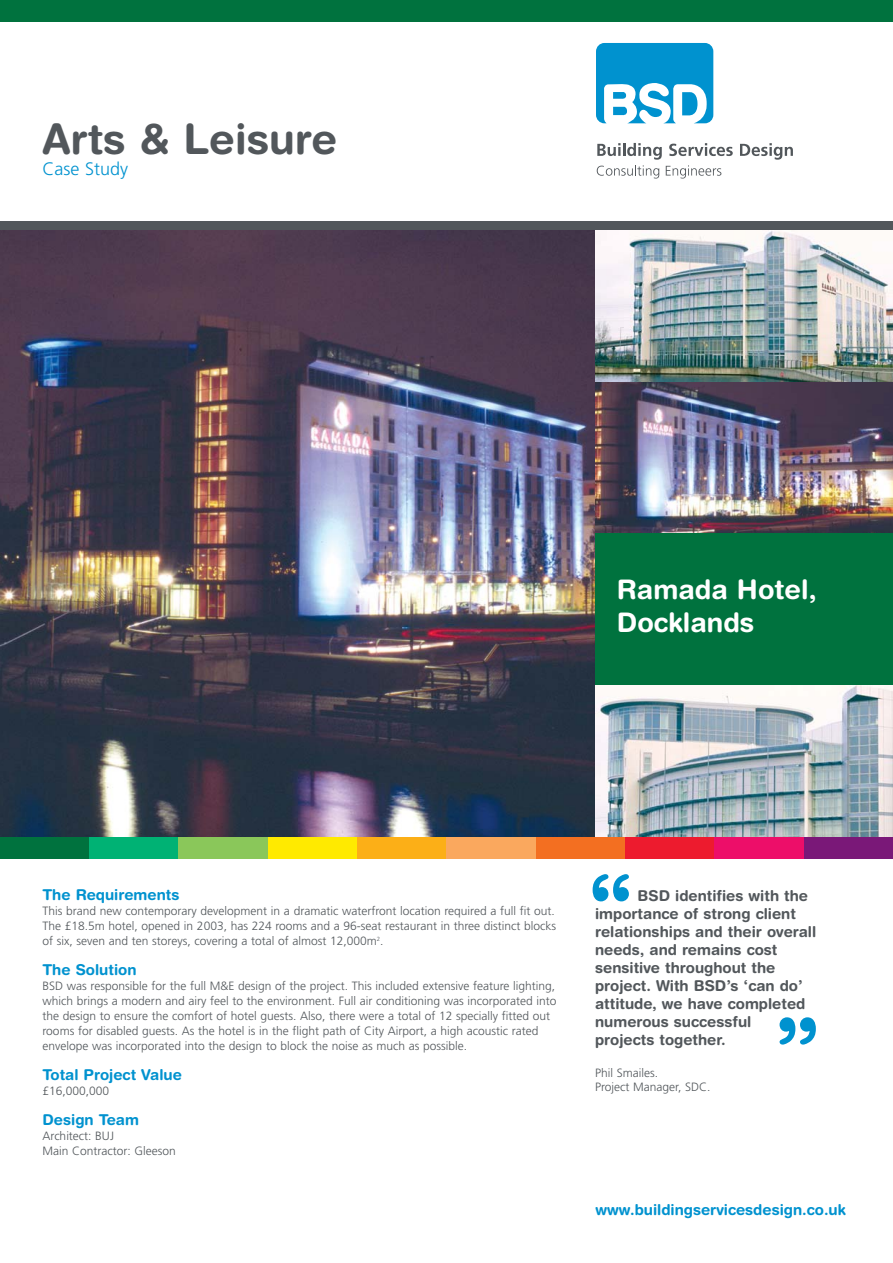
<style>
.page{position:relative;width:893px;height:1263px;background:#fff}
.page>*{position:absolute;margin:0;border:0;box-sizing:border-box;transform-origin:0 0}
.t1{font:700 90px "Helvetica Rounded";color:#0092cf}
.t2{font:700 42px "Helvetica Rounded";color:#52575b}
.t3{font:700 27px/32.4px "Helvetica Rounded";color:#fff}
.t4{font:300 18px "Frutiger";color:#0092cf}
.t5{font:700 15px/18px "Helvetica Rounded";color:#52575b}
.t6{font:700 15px "Helvetica Rounded";color:#0092cf}
.t7{font:300 12px/15px "Frutiger";color:#52575b}
</style>
<div class="page">
<img style="left:0;top:230px;width:595px;height:608px">
<img style="left:595px;top:382px;width:297px;height:152px">
<div style="left:595px;top:534px;width:297px;height:152px;background:#00723e"></div>
<img style="left:595px;top:686px;width:297px;height:152px">
<img style="left:595px;top:230px;width:297px;height:152px">
<div style="left:0;top:221px;width:892px;height:9px;background:#52575b"></div>
<svg style="left:740px;top:143px;width:52px;height:17px"></svg>
<svg style="left:596px;top:143px;width:136px;height:36px"></svg>
<svg style="left:596px;top:43px;width:117px;height:80px"></svg>
<div style="left:0;top:0;width:892px;height:21px;background:#00723e"></div>
<div style="left:0;top:838px;width:89px;height:21px;background:#00723e"></div>
<div style="left:89px;top:838px;width:90px;height:21px;background:#00b274"></div>
<div style="left:179px;top:838px;width:89px;height:21px;background:#8ac75a"></div>
<div style="left:268px;top:838px;width:89px;height:21px;background:#ffea00"></div>
<div style="left:357px;top:838px;width:89px;height:21px;background:#fcaf17"></div>
<div style="left:446px;top:838px;width:90px;height:21px;background:#faa85e"></div>
<div style="left:536px;top:838px;width:89px;height:21px;background:#f36f21"></div>
<div style="left:625px;top:838px;width:89px;height:21px;background:#ed1b2e"></div>
<div style="left:714px;top:838px;width:90px;height:21px;background:#ed0e69"></div>
<div style="left:804px;top:838px;width:88px;height:21px;background:#7a1878"></div>
<h2 class="t2" style="left:43px;top:123px;width:296px">Arts &amp; Leisure</h2>
<h3 class="t4" style="left:43px;top:162px;width:87px">Case Study</h3>
<h3 class="t3" style="left:617px;top:576px;width:201px">Ramada Hotel,<br>Docklands</h3>
<p class="t6" style="left:43px;top:890px;width:138px">The Requirements</p>
<p class="t7" style="left:43px;top:905px;width:515px">This brand new contemporary development in a dramatic waterfront location required a full fit out.<br>The £18.5m hotel, opened in 2003, has 224 rooms and a 96-seat restaurant in three distinct blocks of six, seven and ten storeys, covering a total of almost 12,000m<sup>2</sup>.</p>
<p class="t6" style="left:43px;top:965px;width:95px">The Solution</p>
<p class="t7" style="left:43px;top:980px;width:515px">BSD was responsible for the full M&amp;E design of the project. This included extensive feature lighting, which brings a modern and airy feel to the environment. Full air conditioning was incorporated into the design to ensure the comfort of hotel guests. Also, there were a total of 12 specially fitted out rooms for disabled guests. As the hotel is in the flight path of City Airport, a high acoustic rated envelope was incorporated into the design to block the noise as much as possible.</p>
<p class="t6" style="left:43px;top:1070px;width:141px">Total Project Value</p>
<p class="t7" style="left:43px;top:1085px;width:68px">£16,000,000</p>
<p class="t6" style="left:43px;top:1115px;width:98px">Design Team</p>
<p class="t7" style="left:43px;top:1130px;width:135px">Architect: BUJ<br>Main Contractor: Gleeson</p>
<h1 class="t1" style="left:586px;top:874px;width:50px">“</h1>
<p class="t5" style="left:595px;top:888px;width:223px;text-indent:43px">BSD identifies with the importance of strong client relationships and their overall needs, and remains cost sensitive throughout the project. With BSD’s ‘can do’ attitude, we have completed numerous successful<br>projects together.</p>
<p class="t7" style="left:595px;top:1066px;width:117px;line-height:14.4px">Phil Smailes.<br>Project Manager, SDC.</p>
<h1 class="t1" style="left:773px;top:1017px;width:50px">”</h1>
<p class="t6" style="left:595px;top:1205px;width:252px">www.buildingservicesdesign.co.uk</p>
</div>
